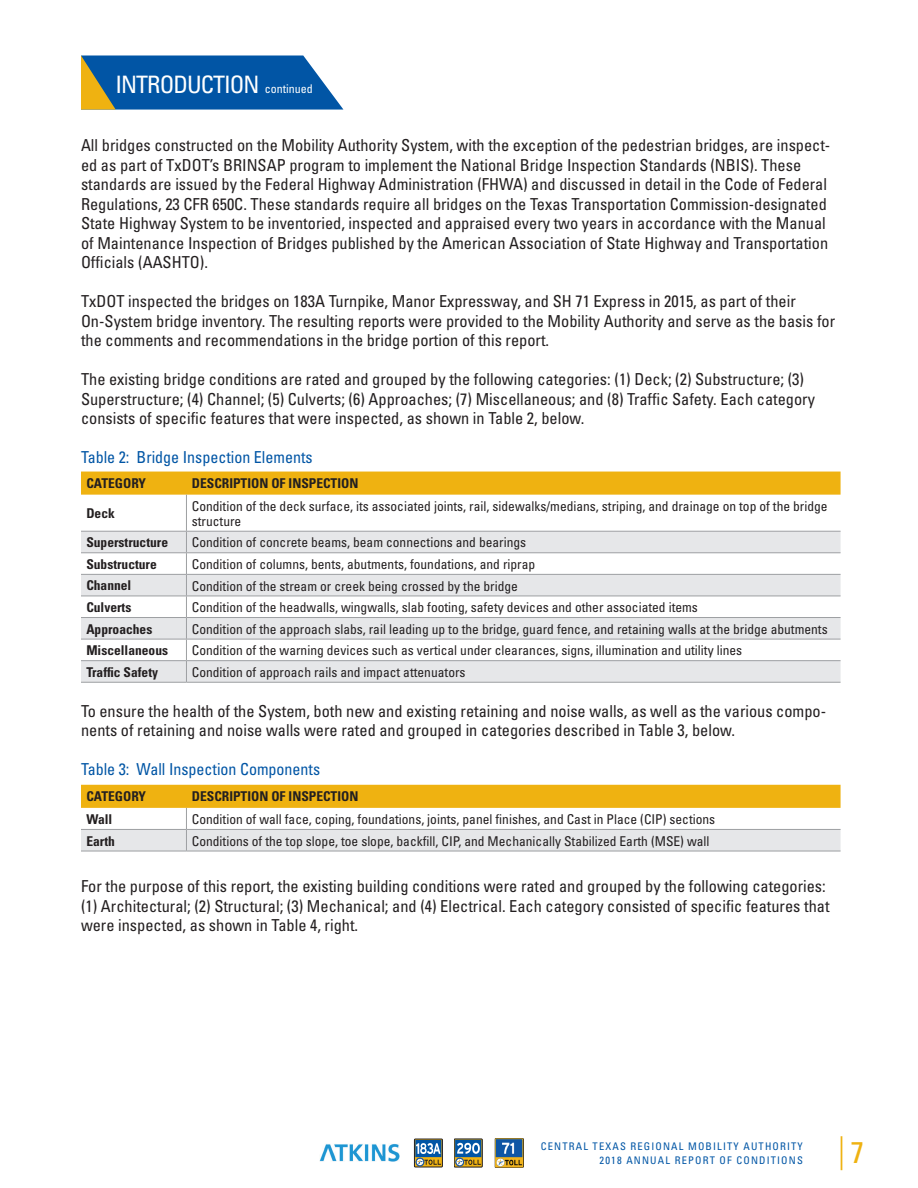
<style>
.page{position:relative;width:918px;height:1188px;background:#fff}
.page>*{position:absolute;margin:0;border:0;box-sizing:border-box;transform-origin:0 0}
.t1{font:100 ultra-condensed 46.5px "Univers";color:#efb211}
.t2{font:condensed 24px "Univers";letter-spacing:-.04em;color:#fff}
.t3{font:condensed 16.5px/19.5px "Univers";color:#231f20}
.t4{font:condensed 16.5px "Univers";color:#0155a5}
.t5{font:condensed 13.5px/15px "Univers";color:#231f20}
.t6{font:700 condensed 13.5px "Univers";color:#231f20}
.t7{font:condensed 10.5px/14.1px "Univers";letter-spacing:.11em;color:#0155a5;text-align:right}
.s1{font-size:12px}
</style>
<div class="page">
<div style="left:81px;top:472px;width:760px;height:23px;background:#efb211"></div>
<svg style="left:81px;top:532px;width:760px;height:150px;fill:#e6e7e9"></svg>
<hr style="left:81px;top:531px;width:105px;height:1px;background:#9d9fa2">
<hr style="left:186px;top:531px;width:655px;height:1px;background:#9d9fa2">
<hr style="left:81px;top:574px;width:105px;height:1px;background:#9d9fa2">
<hr style="left:186px;top:574px;width:655px;height:1px;background:#9d9fa2">
<hr style="left:81px;top:596px;width:105px;height:1px;background:#9d9fa2">
<hr style="left:186px;top:596px;width:655px;height:1px;background:#9d9fa2">
<hr style="left:81px;top:552px;width:105px;height:1px;background:#9d9fa2">
<hr style="left:186px;top:552px;width:655px;height:1px;background:#9d9fa2">
<hr style="left:186px;top:495px;width:1px;height:36px;background:#9d9fa2">
<hr style="left:81px;top:617px;width:105px;height:1px;background:#9d9fa2">
<hr style="left:186px;top:617px;width:655px;height:1px;background:#9d9fa2">
<svg style="left:186px;top:532px;width:1px;height:150px"></svg>
<hr style="left:81px;top:639px;width:105px;height:1px;background:#9d9fa2">
<hr style="left:186px;top:639px;width:655px;height:1px;background:#9d9fa2">
<hr style="left:81px;top:660px;width:105px;height:1px;background:#9d9fa2">
<hr style="left:186px;top:660px;width:655px;height:1px;background:#9d9fa2">
<hr style="left:81px;top:682px;width:105px;height:1px;background:#9d9fa2">
<hr style="left:186px;top:682px;width:655px;height:1px;background:#9d9fa2">
<hr style="left:81px;top:851px;width:105px;height:1px;background:#9d9fa2">
<hr style="left:186px;top:851px;width:655px;height:1px;background:#9d9fa2">
<svg style="left:81px;top:785px;width:760px;height:66px"></svg>
<hr style="left:186px;top:829px;width:655px;height:1px;background:#9d9fa2">
<svg style="left:81px;top:55px;width:262px;height:55px;background:#276aa3"></svg>
<img style="left:319px;top:1143px;width:81px;height:19px">
<div style="left:414px;top:1139px;width:29px;height:28px;border:1px solid #231f20"></div>
<svg style="left:415px;top:1140px;width:27px;height:26px"></svg>
<div style="left:454px;top:1139px;width:28px;height:28px;border:1px solid #231f20"></div>
<svg style="left:455px;top:1140px;width:26px;height:26px"></svg>
<img style="left:494px;top:1138px;width:29px;height:30px">
<h2 class="t2" style="left:116px;top:69px;width:199px">INTRODUCTION <span class="s1">continued</span></h2>
<p class="t3" style="left:81px;top:135px;width:751px">All bridges constructed on the Mobility Authority System, with the exception of the pedestrian bridges, are inspect&shy;ed as part of TxDOT’s BRINSAP program to implement the National Bridge Inspection Standards (NBIS). These standards are issued by the Federal Highway Administration (FHWA) and discussed in detail in the Code of Federal Regulations, 23 CFR 650C. These standards require all bridges on the Texas Transportation Commission-designated State Highway System to be inventoried, inspected and appraised every two years in accordance with the Manual of Maintenance Inspection of Bridges published by the American Association of State Highway and Transportation Officials (AASHTO).</p>
<p class="t3" style="left:81px;top:291px;width:756px">TxDOT inspected the bridges on 183A Turnpike, Manor Expressway, and SH 71 Express in 2015, as part of their<br>On-System bridge inventory. The resulting reports were provided to the Mobility Authority and serve as the basis for the comments and recommendations in the bridge portion of this report.</p>
<p class="t3" style="left:81px;top:369px;width:735px">The existing bridge conditions are rated and grouped by the following categories: (1) Deck; (2) Substructure; (3)<br>Superstructure; (4) Channel; (5) Culverts; (6) Approaches; (7) Miscellaneous; and (8) Traffic Safety. Each category consists of specific features that were inspected, as shown in Table 2, below.</p>
<p class="t4" style="left:81px;top:447px;width:233px">Table 2: Bridge Inspection Elements</p>
<p class="t6" style="left:86px;top:475px;width:61px">CATEGORY</p>
<p class="t6" style="left:192px;top:475px;width:168px">DESCRIPTION OF INSPECTION</p>
<p class="t6" style="left:86px;top:505px;width:30px">Deck</p>
<p class="t5" style="left:192px;top:498px;width:637px">Condition of the deck surface, its associated joints, rail, sidewalks/medians, striping, and drainage on top of the bridge structure</p>
<p class="t6" style="left:86px;top:534px;width:83px">Superstructure</p>
<p class="t5" style="left:192px;top:535px;width:336px">Condition of concrete beams, beam connections and bearings</p>
<p class="t6" style="left:86px;top:556px;width:72px">Substructure</p>
<p class="t5" style="left:192px;top:556px;width:345px">Condition of columns, bents, abutments, foundations, and riprap</p>
<p class="t6" style="left:86px;top:577px;width:47px">Channel</p>
<p class="t5" style="left:192px;top:578px;width:328px">Condition of the stream or creek being crossed by the bridge</p>
<p class="t6" style="left:86px;top:599px;width:46px">Culverts</p>
<p class="t5" style="left:192px;top:600px;width:508px">Condition of the headwalls, wingwalls, slab footing, safety devices and other associated items</p>
<p class="t6" style="left:86px;top:621px;width:67px">Approaches</p>
<p class="t5" style="left:192px;top:621px;width:637px">Condition of the approach slabs, rail leading up to the bridge, guard fence, and retaining walls at the bridge abutments</p>
<p class="t6" style="left:86px;top:642px;width:83px">Miscellaneous</p>
<p class="t5" style="left:192px;top:643px;width:552px">Condition of the warning devices such as vertical under clearances, signs, illumination and utility lines</p>
<p class="t6" style="left:86px;top:664px;width:73px">Traffic Safety</p>
<p class="t5" style="left:192px;top:664px;width:275px">Condition of approach rails and impact attenuators</p>
<p class="t3" style="left:81px;top:701px;width:747px">To ensure the health of the System, both new and existing retaining and noise walls, as well as the various compo&shy;nents of retaining and noise walls were rated and grouped in categories described in Table 3, below.</p>
<p class="t4" style="left:81px;top:759px;width:241px">Table 3: Wall Inspection Components</p>
<p class="t6" style="left:86px;top:788px;width:61px">CATEGORY</p>
<p class="t6" style="left:192px;top:788px;width:168px">DESCRIPTION OF INSPECTION</p>
<p class="t6" style="left:86px;top:811px;width:28px">Wall</p>
<p class="t5" style="left:192px;top:812px;width:525px">Condition of wall face, coping, foundations, joints, panel finishes, and Cast in Place (CIP) sections</p>
<p class="t6" style="left:86px;top:832px;width:30px">Earth</p>
<p class="t5" style="left:192px;top:833px;width:519px">Conditions of the top slope, toe slope, backfill, CIP, and Mechanically Stabilized Earth (MSE) wall</p>
<p class="t3" style="left:81px;top:876px;width:750px">For the purpose of this report, the existing building conditions were rated and grouped by the following categories: (1) Architectural; (2) Structural; (3) Mechanical; and (4) Electrical. Each category consisted of specific features that were inspected, as shown in Table 4, right.</p>
<p class="t7" style="left:541px;top:1139px;width:264px">CENTRAL TEXAS REGIONAL MOBILITY AUTHORITY<br>2018 ANNUAL REPORT OF CONDITIONS</p>
<h1 class="t1" style="left:837px;top:1130px;width:29px">|<sup>7</sup></h1>
</div>
